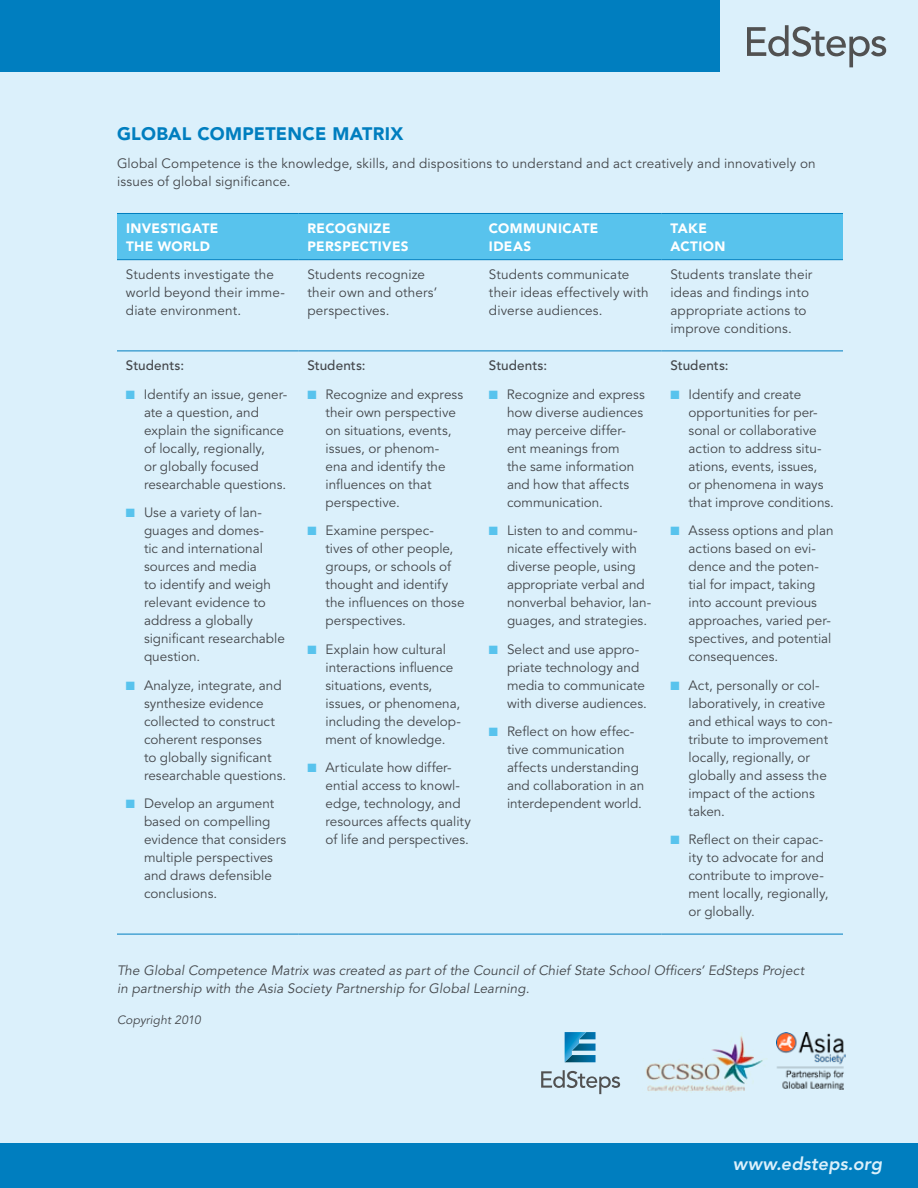
<style>
.page{position:relative;width:918px;height:1188px;background:#dbf0fb}
.page>*{position:absolute;margin:0;border:0;box-sizing:border-box;transform-origin:0 0}
.t1{font:900 18px "Avenir LT Std";letter-spacing:.015em;color:#007ebf}
.t2{font:italic 800 18px "Avenir LT Std";letter-spacing:.005em;color:#dbf0fb}
.t3{font:13.5px/18px "Avenir LT Std";color:#44474b}
.t4{font:italic 13.5px/18px "Avenir LT Std";letter-spacing:.005em;color:#44474b}
.t5{font:900 13.5px/18px "Avenir LT Std";letter-spacing:.03em;color:#fff}
.t6{font:500 13.5px "Avenir LT Std";letter-spacing:.01em;color:#44474b}
.t7{font:italic 12px "Avenir LT Std";letter-spacing:.005em;color:#44474b}
.s1{color:#58c3ed}
</style>
<div class="page">
<div style="left:0;top:0;width:720px;height:72px;background:#007ebf"></div>
<svg style="left:747px;top:25px;width:139px;height:42px"></svg>
<div style="left:117px;top:214px;width:726px;height:45px;background:#58c3ed"></div>
<hr style="left:117px;top:213px;width:181px;height:1px;background:#007ebf">
<hr style="left:298px;top:213px;width:182px;height:1px;background:#007ebf">
<hr style="left:480px;top:213px;width:182px;height:1px;background:#007ebf">
<hr style="left:662px;top:213px;width:181px;height:1px;background:#007ebf">
<hr style="left:117px;top:259px;width:181px;height:1px;background:#007ebf">
<hr style="left:298px;top:259px;width:182px;height:1px;background:#007ebf">
<hr style="left:480px;top:259px;width:182px;height:1px;background:#007ebf">
<hr style="left:662px;top:259px;width:181px;height:1px;background:#007ebf">
<hr style="left:117px;top:351px;width:181px;height:1px;background:#007ebf">
<hr style="left:298px;top:351px;width:182px;height:1px;background:#007ebf">
<hr style="left:480px;top:351px;width:182px;height:1px;background:#007ebf">
<hr style="left:662px;top:351px;width:181px;height:1px;background:#007ebf">
<hr style="left:117px;top:934px;width:181px;height:1px;background:#007ebf">
<hr style="left:298px;top:934px;width:182px;height:1px;background:#007ebf">
<hr style="left:480px;top:934px;width:182px;height:1px;background:#007ebf">
<hr style="left:662px;top:934px;width:181px;height:1px;background:#007ebf">
<svg style="left:541px;top:1070px;width:79px;height:24px"></svg>
<svg style="left:565px;top:1032px;width:31px;height:30px"></svg>
<img style="left:776px;top:1032px;width:70px;height:58px">
<img style="left:645px;top:1035px;width:122px;height:58px">
<div style="left:0;top:1143px;width:918px;height:45px;background:#007ebf"></div>
<h1 class="t1" style="left:117px;top:122px;width:288px">GLOBAL COMPETENCE MATRIX</h1>
<p class="t3" style="left:117px;top:155px;width:700px">Global Competence is the knowledge, skills, and dispositions to understand and act creatively and innovatively on issues of global significance.</p>
<p class="t5" style="left:126px;top:219px;width:92px">INVESTIGATE<br>THE WORLD</p>
<p class="t5" style="left:307px;top:219px;width:94px">RECOGNIZE<br>PE RSPECTIVES</p>
<p class="t5" style="left:489px;top:219px;width:109px">COMMUNICATE<br>IDEAS</p>
<p class="t5" style="left:670px;top:219px;width:57px">TAKE<br>ACTION</p>
<p class="t3" style="left:126px;top:266px;width:161px">Students investigate the world beyond their imme&shy;diate environment.</p>
<p class="t3" style="left:307px;top:266px;width:131px">Students recognize their own and others’ perspectives.</p>
<p class="t3" style="left:489px;top:266px;width:161px">Students communicate their ideas effectively with diverse audiences.</p>
<p class="t3" style="left:670px;top:266px;width:143px">Students translate their ideas and findings into appropriate actions to improve conditions.</p>
<p class="t6" style="left:126px;top:358px;width:60px">Students:</p>
<p class="t3" style="left:144px;top:385px;width:145px;text-indent:-18px"><span class="s1">■</span> Identify an issue, gener&shy;ate a question, and explain the significance of locally, regionally,<br>or globally focused researchable questions.</p>
<p class="t3" style="left:144px;top:504px;width:142px;text-indent:-18px"><span class="s1">■</span> Use a variety of lan&shy;guages and domes-<br>tic and international sources and media<br>to identify and weigh relevant evidence to address a globally significant researchable question.</p>
<p class="t3" style="left:144px;top:676px;width:144px;text-indent:-18px"><span class="s1">■</span> Analyze, integrate, and synthesize evidence collected to construct coherent responses<br>to globally significant researchable questions.</p>
<p class="t3" style="left:144px;top:795px;width:144px;text-indent:-18px"><span class="s1">■</span> Develop an argument based on compelling evidence that considers multiple perspectives and draws defensible conclusions.</p>
<p class="t6" style="left:307px;top:358px;width:60px">Students:</p>
<p class="t3" style="left:326px;top:385px;width:139px;text-indent:-18px"><span class="s1">■</span> Recognize and express their own perspective on situations, events, issues, or phenom&shy;ena and identify the influences on that perspective.</p>
<p class="t3" style="left:326px;top:522px;width:141px;text-indent:-18px"><span class="s1">■</span> Examine perspec-<br>tives of other people, groups, or schools of thought and identify the influences on those perspectives.</p>
<p class="t3" style="left:326px;top:640px;width:137px;text-indent:-18px"><span class="s1">■</span> Explain how cultural interactions influence situations, events, issues, or phenomena, including the develop&shy;ment of knowledge.</p>
<p class="t3" style="left:326px;top:759px;width:147px;text-indent:-18px"><span class="s1">■</span> Articulate how differ&shy;ential access to knowl&shy;edge, technology, and resources affects quality of life and perspectives.</p>
<p class="t6" style="left:489px;top:358px;width:60px">Students:</p>
<p class="t3" style="left:507px;top:385px;width:139px;text-indent:-18px"><span class="s1">■</span> Recognize and express how diverse audiences may perceive differ&shy;ent meanings from<br>the same information and how that affects communication.</p>
<p class="t3" style="left:507px;top:522px;width:146px;text-indent:-18px"><span class="s1">■</span> Listen to and commu&shy;nicate effectively with diverse people, using appropriate verbal and nonverbal behavior, lan&shy;guages, and strategies.</p>
<p class="t3" style="left:507px;top:640px;width:141px;text-indent:-18px"><span class="s1">■</span> Select and use appro&shy;priate technology and media to communicate with diverse audiences.</p>
<p class="t3" style="left:507px;top:723px;width:139px;text-indent:-18px"><span class="s1">■</span> Reflect on how effec&shy;tive communication affects understanding and collaboration in an interdependent world.</p>
<p class="t6" style="left:670px;top:358px;width:60px">Students:</p>
<p class="t3" style="left:688px;top:385px;width:147px;text-indent:-18px"><span class="s1">■</span> Identify and create opportunities for per&shy;sonal or collaborative action to address situ&shy;ations, events, issues,<br>or phenomena in ways that improve conditions.</p>
<p class="t3" style="left:688px;top:522px;width:147px;text-indent:-18px"><span class="s1">■</span> Assess options and plan actions based on evi&shy;dence and the poten&shy;tial for impact, taking into account previous approaches, varied per&shy;spectives, and potential consequences.</p>
<p class="t3" style="left:688px;top:676px;width:146px;text-indent:-18px"><span class="s1">■</span> Act, personally or col&shy;laboratively, in creative and ethical ways to con&shy;tribute to improvement locally, regionally, or globally and assess the impact of the actions taken.</p>
<p class="t3" style="left:688px;top:831px;width:142px;text-indent:-18px"><span class="s1">■</span> Reflect on their capac&shy;ity to advocate for and contribute to improve&shy;ment locally, regionally, or globally.</p>
<p class="t4" style="left:117px;top:962px;width:689px">The Global Competence Matrix was created as part of the Council of Chief State School Officers’ EdSteps Project in partnership with the Asia Society Partnership for Global Learning.</p>
<p class="t7" style="left:117px;top:1013px;width:85px">Copyright 2010</p>
<h1 class="t2" style="left:733px;top:1153px;width:151px">www.edsteps.org</h1>
</div>
